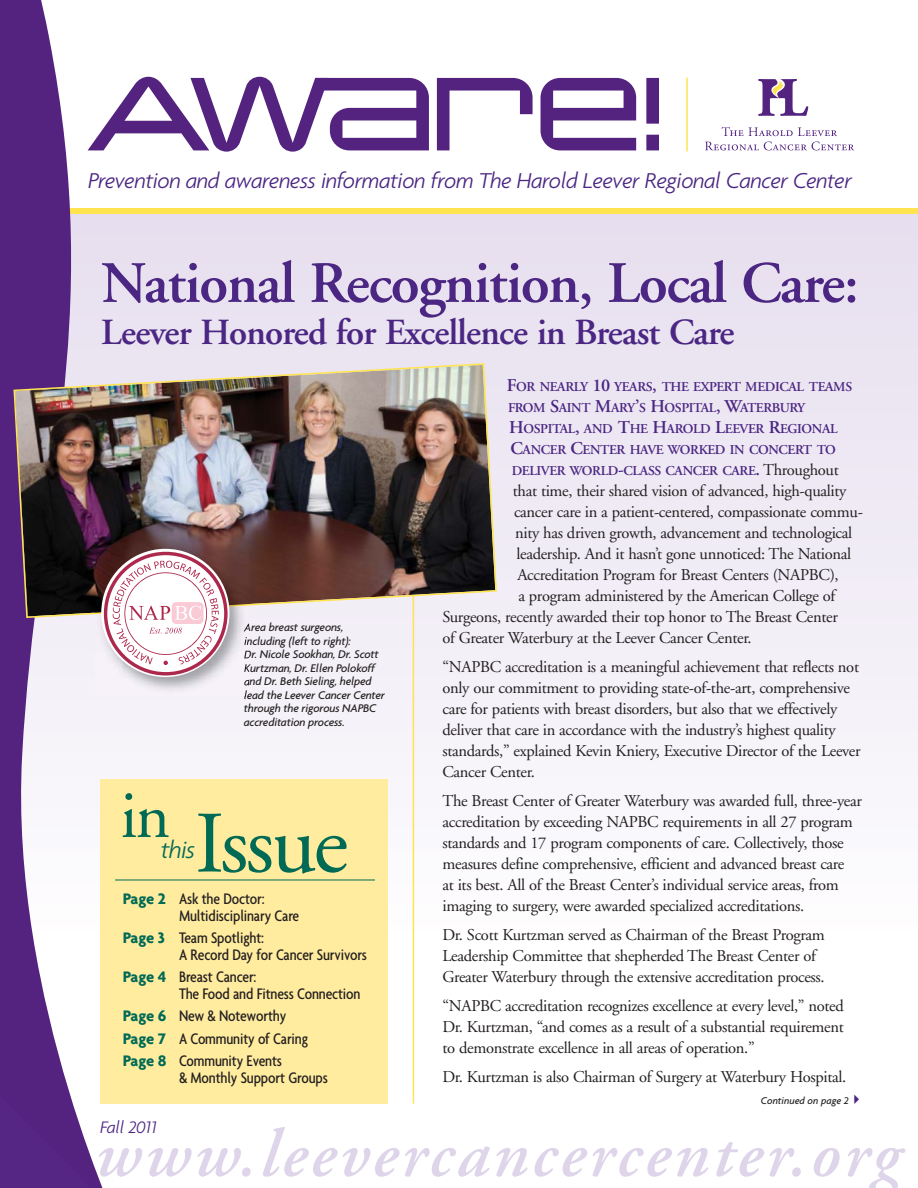
<style>
.page{position:relative;width:918px;height:1188px;background:#fff}
.page>*{position:absolute;margin:0;border:0;box-sizing:border-box;transform-origin:0 0}
.t1{font:87.3px "Adobe Garamond";letter-spacing:-.03em;color:#006a55}
.t2{font:italic 600 68.25px "Adobe Garamond";letter-spacing:.05em;color:#dfd5ea}
.t3{font:66.15px "Adobe Garamond";color:#006a55}
.t4{font:600 58.5px "Adobe Garamond";letter-spacing:-.02em;color:#4b2682}
.t5{font:600 36.75px "Adobe Garamond";letter-spacing:-.02em;color:#4b2682}
.t6{font:italic 300 25.8px "Agenda";color:#006a55}
.t7{font:italic 300 23.25px "Agenda";letter-spacing:-.025em;color:#4b2682}
.t8{font:italic 300 18px "Agenda";letter-spacing:-.02em;color:#4b2682}
.t9{font:16.5px/21px "Adobe Garamond";letter-spacing:-.02em;color:#231f20}
.t10{font:500 condensed 16.5px/16.5px "Agenda";letter-spacing:-.01em;color:#231f20}
.t11{font:600 13.5px/21px "Adobe Garamond";letter-spacing:-.025em;color:#4b2682}
.t12{font:italic 500 12px/13.5px "Agenda";letter-spacing:-.015em;color:#231f20}
.t13{font:italic 500 10.5px "Agenda";color:#231f20}
.s1{font-weight:700;font-stretch:normal;color:#006a55}
.s2{font-size:18px}
.s3{font-weight:400;font-size:16.5px;color:#231f20}
</style>
<div class="page">
<div style="left:14px;top:209px;width:904px;height:727px;background:linear-gradient(to bottom,#e6deee,#fdfcfd)"></div>
<div style="left:54px;top:208px;width:864px;height:6px;background:#ffe44f"></div>
<div style="left:100px;top:779px;width:287px;height:325px;background:#ffec9f"></div>
<svg style="left:705px;top:127px;width:149px;height:23px"></svg>
<svg style="left:758px;top:79px;width:50px;height:37px"></svg>
<hr style="left:686px;top:78px;width:2px;height:74px;background:#ffe44f">
<svg style="left:122px;top:77px;width:307px;height:75px"></svg>
<svg style="left:437px;top:78px;width:96px;height:72px"></svg>
<svg style="left:541px;top:78px;width:95px;height:72px"></svg>
<svg style="left:646px;top:78px;width:13px;height:72px"></svg>
<hr style="left:115px;top:880px;width:260px;height:1px;background:#006a55">
<svg style="left:110px;top:102px;width:12px;height:779px"></svg>
<svg style="left:0;top:0;width:110px;height:1188px"></svg>
<hr style="left:413px;top:378px;width:1px;height:726px;background:#ffe44f">
<img style="left:13px;top:362px;width:485px;height:257px">
<img style="left:122px;top:614px;width:127px;height:83px">
<img style="left:94px;top:614px;width:28px;height:83px">
<svg style="left:244px;top:623px;width:5px;height:74px"></svg>
<img style="left:94px;top:613px;width:155px;height:1px">
<img style="left:94px;top:542px;width:155px;height:71px">
<svg style="left:104px;top:552px;width:124px;height:124px"></svg>
<h3 class="t7" style="left:88px;top:171px;width:765px">Prevention and awareness information from The Harold Leever Regional Cancer Center</h3>
<h3 class="t4" style="left:101px;top:260px;width:759px">National Recognition, Local Care:</h3>
<h3 class="t5" style="left:101px;top:317px;width:635px">Leever Honored for Excellence in Breast Care</h3>
<p class="t12" style="left:244px;top:622px;width:143px">Area breast surgeons, including (left to right):<br>Dr. Nicole Sookhan, Dr. Scott<br>Kurtzman, Dr. Ellen Polokoff and Dr. Beth Sieling, helped lead the Leever Cancer Center through the rigorous NAPBC accreditation process.</p>
<h3 class="t3" style="left:120px;top:789px;width:51px">in</h3>
<h3 class="t6" style="left:161px;top:840px;width:36px">this</h3>
<h1 class="t1" style="left:195px;top:809px;width:155px">Issue</h1>
<p class="t10" style="left:179px;top:892px;width:122px;text-indent:-56px"><span class="s1">Page 2</span> Ask the Doctor:<br>Multidisciplinary Care</p>
<p class="t10" style="left:179px;top:931px;width:190px;text-indent:-56px"><span class="s1">Page 3</span> Team Spotlight:<br>A Record Day for Cancer Survivors</p>
<p class="t10" style="left:179px;top:970px;width:183px;text-indent:-56px"><span class="s1">Page 4</span> Breast Cancer:<br>The Food and Fitness Connection</p>
<p class="t10" style="left:123px;top:1006px;width:187px;line-height:22.5px"><span class="s1">Page 6</span> New &amp; Noteworthy<br><span class="s1">Page 7</span> A Community of Caring<br><span class="s1">Page 8</span> Community Events</p>
<p class="t10" style="left:179px;top:1071px;width:150px">&amp; Monthly Support Groups</p>
<p class="t11" style="left:507px;top:377px;width:347px"><span class="s2">F</span>OR NEARLY <span class="s2">10</span> YEARS<span class="s2">,</span> THE EXPERT MEDICAL TEAMS FROM <span class="s2">S</span>AINT <span class="s2">M</span>ARY<span class="s2">’</span>S <span class="s2">H</span>OSPITAL<span class="s2">, W</span>ATERBURY <span class="s2">H</span>OSPITAL<span class="s2">,</span> AND <span class="s2">T</span>HE <span class="s2">H</span>AROLD <span class="s2">L</span>EEVER <span class="s2">R</span>EGIONAL <span class="s2">C</span>ANCER <span class="s2">C</span>ENTER HAVE WORKED IN CONCERT TO DELIVER WORLD<span class="s2">-</span>CLASS CANCER CARE<span class="s2">.</span> <span class="s3">Throughout</span></p>
<p class="t9" style="left:513px;top:482px;width:335px">that time, their shared vision of advanced, high-quality</p>
<p class="t9" style="left:514px;top:503px;width:351px">cancer care in a patient-centered, compassionate commu-</p>
<p class="t9" style="left:515px;top:524px;width:339px">nity has driven growth, advancement and technological</p>
<p class="t9" style="left:516px;top:545px;width:336px">leadership. And it hasn’t gone unnoticed: The National</p>
<p class="t9" style="left:518px;top:566px;width:323px">Accreditation Program for Breast Centers (NAPBC),</p>
<p class="t9" style="left:518px;top:587px;width:318px">a program administered by the American College of</p>
<p class="t9" style="left:442px;top:608px;width:397px">Surgeons, recently awarded their top honor to The Breast Center</p>
<p class="t9" style="left:442px;top:629px;width:311px">of Greater Waterbury at the Leever Cancer Center.</p>
<p class="t9" style="left:442px;top:658px;width:420px">“NAPBC accreditation is a meaningful achievement that reflects not only our commitment to providing state-of-the-art, comprehensive care for patients with breast disorders, but also that we effectively deliver that care in accordance with the industry’s highest quality standards,” explained Kevin Kniery, Executive Director of the Leever Cancer Center.</p>
<p class="t9" style="left:442px;top:792px;width:421px">The Breast Center of Greater Waterbury was awarded full, three-year accreditation by exceeding NAPBC requirements in all 27 program standards and 17 program components of care. Collectively, those measures define comprehensive, efficient and advanced breast care<br>at its best. All of the Breast Center’s individual service areas, from imaging to surgery, were awarded specialized accreditations.</p>
<p class="t9" style="left:442px;top:926px;width:384px">Dr. Scott Kurtzman served as Chairman of the Breast Program<br>Leadership Committee that shepherded The Breast Center of<br>Greater Waterbury through the extensive accreditation process.</p>
<p class="t9" style="left:442px;top:997px;width:403px;text-align:justify">“NAPBC accreditation recognizes excellence at every level,” noted Dr. Kurtzman, “and comes as a result of a substantial requirement to demonstrate excellence in all areas of operation.”</p>
<p class="t9" style="left:442px;top:1068px;width:405px">Dr. Kurtzman is also Chairman of Surgery at Waterbury Hospital.</p>
<p class="t13" style="left:761px;top:1096px;width:90px">Continued on page 2</p>
<p class="t8" style="left:100px;top:1120px;width:58px">Fall 2011</p>
<h2 class="t2" style="left:92px;top:1127px;width:807px">www.leevercancercenter.org</h2>
</div>
